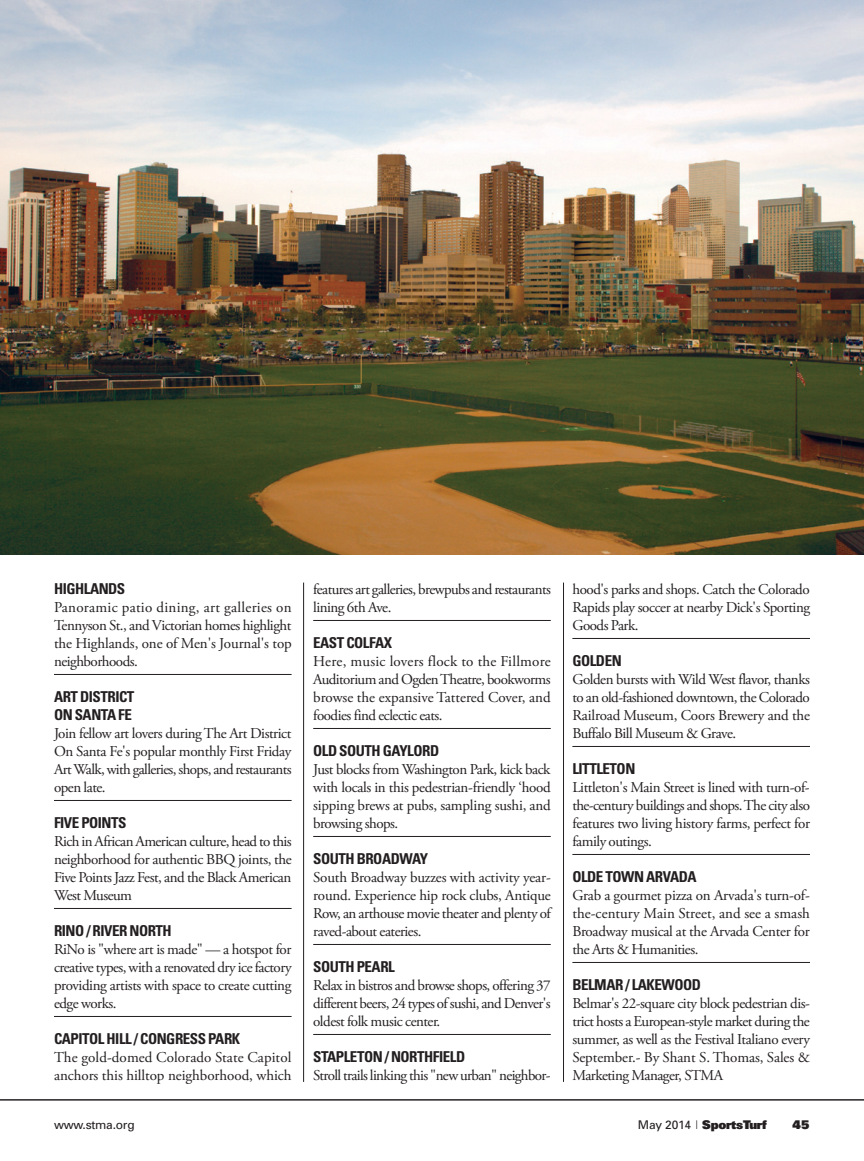
<style>
.page{position:relative;width:864px;height:1161px;background:#fff}
.page>*{position:absolute;margin:0;border:0;box-sizing:border-box;transform-origin:0 0}
.t1{font:15px/18px "Adobe Garamond Pro";letter-spacing:-.03em;color:#231f20}
.t2{font:15px/18px "Adobe Garamond Pro";letter-spacing:-.005em;color:#231f20}
.t3{font:900 12px "Univers";letter-spacing:-.02em;color:#231f20}
.t4{font:12px "Univers";letter-spacing:-.02em;color:#231f20}
.s1{font-family:"Univers";font-weight:700;font-stretch:condensed}
.s2{font-weight:400}
.s3{font-weight:300;font-stretch:condensed}
</style>
<div class="page">
<hr style="left:0;top:1100px;width:864px;height:1px;background:#231f20">
<hr style="left:54px;top:674px;width:238px;height:1px;background:#231f20">
<hr style="left:54px;top:800px;width:238px;height:1px;background:#231f20">
<hr style="left:54px;top:908px;width:238px;height:1px;background:#231f20">
<hr style="left:54px;top:1016px;width:238px;height:1px;background:#231f20">
<hr style="left:313px;top:620px;width:238px;height:1px;background:#231f20">
<hr style="left:313px;top:728px;width:238px;height:1px;background:#231f20">
<hr style="left:313px;top:836px;width:238px;height:1px;background:#231f20">
<hr style="left:313px;top:944px;width:238px;height:1px;background:#231f20">
<hr style="left:313px;top:1034px;width:238px;height:1px;background:#231f20">
<hr style="left:572px;top:638px;width:238px;height:1px;background:#231f20">
<hr style="left:572px;top:746px;width:238px;height:1px;background:#231f20">
<hr style="left:572px;top:854px;width:238px;height:1px;background:#231f20">
<hr style="left:572px;top:962px;width:238px;height:1px;background:#231f20">
<hr style="left:303px;top:583px;width:1px;height:499px;background:#231f20">
<hr style="left:563px;top:583px;width:1px;height:499px;background:#231f20">
<img style="left:0;top:0;width:864px;height:555px">
<svg style="left:57px;top:517px;width:6px;height:8px"></svg>
<p class="t2" style="left:54px;top:581px;width:239px"><span class="s1">HIGHLANDS<br></span>Panoramic patio dining, art galleries on<br>Tennyson St., and Victorian homes highlight the Highlands, one of Men's Journal's top neighborhoods.</p>
<p class="t1" style="left:54px;top:689px;width:239px"><span class="s1">ART DISTRICT<br>ON SANTA FE<br></span>Join fellow art lovers during The Art District<br>On Santa Fe's popular monthly First Friday<br>Art Walk, with galleries, shops, and restaurants open late.</p>
<p class="t1" style="left:54px;top:815px;width:239px"><span class="s1">FIVE POINTS<br></span>Rich in African American culture, head to this neighborhood for authentic BBQ joints, the<br>Five Points Jazz Fest, and the Black American<br>West Museum</p>
<p class="t1" style="left:54px;top:923px;width:239px"><span class="s1">RINO / RIVER NORTH<br></span>RiNo is "where art is made" — a hotspot for creative types, with a renovated dry ice factory providing artists with space to create cutting edge works.</p>
<p class="t2" style="left:54px;top:1031px;width:239px"><span class="s1">CAPITOL HILL / CONGRESS PARK<br></span>The gold-domed Colorado State Capitol anchors this hilltop neighborhood, which</p>
<p class="t1" style="left:313px;top:581px;width:239px">features art galleries, brewpubs and restaurants lining 6th Ave.</p>
<p class="t1" style="left:313px;top:635px;width:239px"><span class="s1">EAST COLFAX<br></span>Here, music lovers flock to the Fillmore<br>Auditorium and Ogden Theatre, bookworms browse the expansive Tattered Cover, and foodies find eclectic eats.</p>
<p class="t1" style="left:313px;top:743px;width:239px"><span class="s1">OLD SOUTH GAYLORD<br></span>Just blocks from Washington Park, kick back with locals in this pedestrian-friendly ‘hood sipping brews at pubs, sampling sushi, and browsing shops.</p>
<p class="t1" style="left:313px;top:851px;width:239px"><span class="s1">SOUTH BROADWAY<br></span>South Broadway buzzes with activity year&shy;round. Experience hip rock clubs, Antique Row, an arthouse movie theater and plenty of raved-about eateries.</p>
<p class="t1" style="left:313px;top:959px;width:239px"><span class="s1">SOUTH PEARL<br></span>Relax in bistros and browse shops, offering 37 different beers, 24 types of sushi, and Denver's oldest folk music center.</p>
<p class="t1" style="left:313px;top:1049px;width:239px"><span class="s1">STAPLETON / NORTHFIELD<br></span>Stroll trails linking this "new urban" neighbor-</p>
<p class="t1" style="left:572px;top:581px;width:239px;text-align:justify">hood's parks and shops. Catch the Colorado Rapids play soccer at nearby Dick's Sporting Goods Park.</p>
<p class="t1" style="left:572px;top:653px;width:239px"><span class="s1">GOLDEN<br></span>Golden bursts with Wild West flavor, thanks to an old-fashioned downtown, the Colorado<br>Railroad Museum, Coors Brewery and the<br>Buffalo Bill Museum &amp; Grave.</p>
<p class="t1" style="left:572px;top:761px;width:239px"><span class="s1">LITTLETON<br></span>Littleton's Main Street is lined with turn-of&shy;the-century buildings and shops. The city also features two living history farms, perfect for family outings.</p>
<p class="t1" style="left:572px;top:869px;width:239px"><span class="s1">OLDE TOWN ARVADA<br></span>Grab a gourmet pizza on Arvada's turn-of&shy;the-century Main Street, and see a smash<br>Broadway musical at the Arvada Center for the Arts &amp; Humanities.</p>
<p class="t1" style="left:572px;top:977px;width:239px"><span class="s1">BELMAR / LAKEWOOD<br></span>Belmar's 22-square city block pedestrian dis&shy;trict hosts a European-style market during the summer, as well as the Festival Italiano every September.- By Shant S. Thomas, Sales &amp; Marketing Manager, STMA</p>
<p class="t4" style="left:54px;top:1117px;width:82px">www.stma.org</p>
<p class="t3" style="left:638px;top:1117px;width:130px"><span class="s2">May 2014</span> <span class="s3">|</span> SportsTurf</p>
<p class="t3" style="left:793px;top:1117px;width:18px">45</p>
</div>
